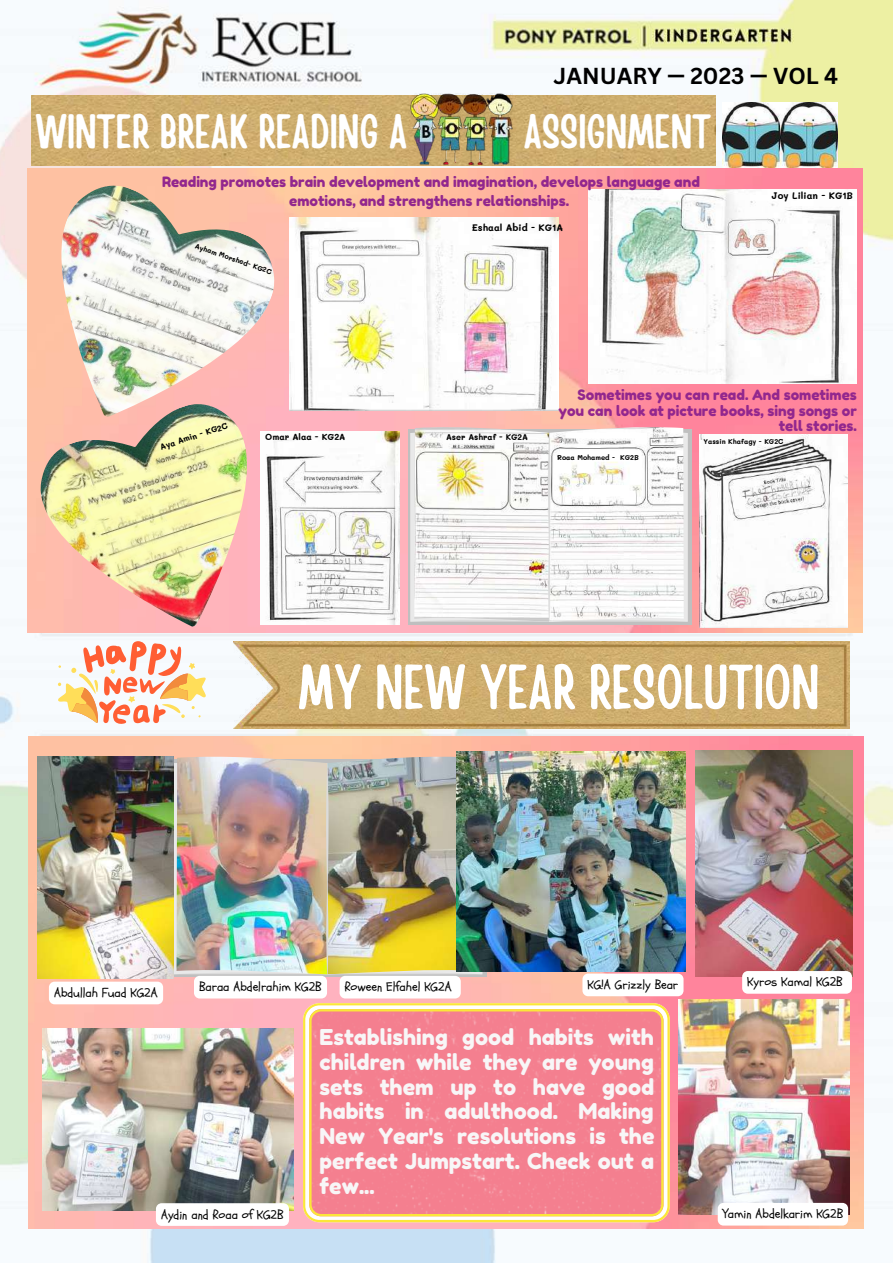
<style>
.page{position:relative;width:893px;height:1264px;background:#fff}
.page>*{position:absolute;margin:0;border:0;box-sizing:border-box;transform-origin:0 0}
.t1{font:62.55px "Handy Casual Condensed";color:#fff}
.t2{font:47.85px "Handy Casual Condensed";color:#fff}
.t3{font:700 22.5px "Canva Sans";color:#000}
.t4{font:21.75px/24.8px "Fredoka One";color:#f8f6f7;text-align:justify}
.t5{font:14.25px/15.8px "Fredoka One";color:#92278e;text-align:right}
.t6{font:12.9px "Schoolbell";color:#000}
.t7{font:700 9.45px "Mali";color:#000}
.t8{font:700 8.85px "Mali";color:#000}
.t9{font:700 8.25px "Mali";color:#000}
.t10{font:700 7.05px "Mali";color:#000}
.t11{font:700 6.9px "Mali";color:#000}
</style>
<div class="page">
<img style="left:0;top:0;width:892px;height:1262px">
<img style="left:32px;top:95px;width:683px;height:71px">
<img style="left:233px;top:641px;width:616px;height:88px">
<img style="left:409px;top:87px;width:103px;height:79px">
<img style="left:28px;top:168px;width:834px;height:465px">
<img style="left:29px;top:736px;width:834px;height:492px">
<img style="left:31px;top:417px;width:246px;height:210px">
<img style="left:31px;top:171px;width:250px;height:246px">
<img style="left:260px;top:432px;width:140px;height:192px">
<img style="left:289px;top:217px;width:269px;height:193px">
<img style="left:696px;top:750px;width:156px;height:226px">
<img style="left:456px;top:751px;width:229px;height:220px">
<img style="left:678px;top:999px;width:171px;height:215px">
<img style="left:43px;top:1028px;width:251px;height:182px">
<img style="left:588px;top:190px;width:268px;height:193px">
<svg style="left:407px;top:430px;width:284px;height:194px;background:#cac3c4"></svg>
<svg style="left:410px;top:430px;width:277px;height:191px"></svg>
<img style="left:699px;top:435px;width:148px;height:192px">
<svg style="left:303px;top:1003px;width:366px;height:219px"></svg>
<svg style="left:309px;top:1009px;width:354px;height:207px;background:#f4838d"></svg>
<svg style="left:58px;top:641px;width:148px;height:83px"></svg>
<img style="left:722px;top:102px;width:115px;height:66px">
<img style="left:172px;top:760px;width:310px;height:238px">
<svg style="left:582px;top:973px;width:101px;height:23px"></svg>
<svg style="left:742px;top:971px;width:109px;height:22px"></svg>
<svg style="left:156px;top:1203px;width:133px;height:22px"></svg>
<svg style="left:717px;top:1202px;width:131px;height:23px"></svg>
<img style="left:38px;top:756px;width:136px;height:222px">
<svg style="left:49px;top:981px;width:114px;height:23px"></svg>
<h3 class="t3" style="left:553px;top:60px;width:286px">JANUARY — 2023 — VOL 4</h3>
<h2 class="t2" style="left:35px;top:100px;width:374px">WINTER BREAK READING A</h2>
<h2 class="t2" style="left:523px;top:100px;width:189px">ASSIGNMENT</h2>
<p class="t5" style="left:162px;top:172px;width:539px;line-height:19px;text-align:center">Reading promotes brain development and imagination, develops language and emotions, and strengthens relationships.</p>
<p class="t10" style="left:197px;top:241px;width:82px;rotate:19deg">Ayham Morshed- KG2C</p>
<p class="t7" style="left:472px;top:221px;width:93px">Eshaal Abid - KG1A</p>
<p class="t7" style="left:771px;top:189px;width:83px">Joy Lilian - KG1B</p>
<p class="t9" style="left:158px;top:441px;width:72px;rotate:-18deg">Aya Amin - KG2C</p>
<p class="t8" style="left:265px;top:431px;width:82px">Omar Alaa - KG2A</p>
<p class="t9" style="left:446px;top:431px;width:83px">Aser Ashraf - KG2A</p>
<p class="t5" style="left:558px;top:386px;width:300px">Sometimes you can read. And sometimes you can look at picture books, sing songs or tell stories.</p>
<p class="t11" style="left:557px;top:452px;width:83px">Roaa Mohamed - KG2B</p>
<p class="t11" style="left:703px;top:436px;width:81px">Yassin Khafagy - KG2C</p>
<h1 class="t1" style="left:298px;top:646px;width:522px">MY NEW YEAR RESOLUTION</h1>
<p class="t6" style="left:54px;top:984px;width:105px">Abdullah Fuad KG2A</p>
<p class="t6" style="left:199px;top:978px;width:124px">Baraa Abdelrahim KG2B</p>
<p class="t6" style="left:345px;top:978px;width:108px">Roween Elfahel KG2A</p>
<p class="t6" style="left:587px;top:976px;width:92px">KG!A Grizzly Bear</p>
<p class="t6" style="left:747px;top:973px;width:97px">Kyros Kamal KG2B</p>
<h3 class="t4" style="left:319px;top:1024px;width:336px">Establishing good habits with children while they are young sets them up to have good habits in adulthood. Making New Year's resolutions is the perfect Jumpstart. Check out a few...</h3>
<p class="t6" style="left:161px;top:1205px;width:124px">Aydin and Roaa of KG2B</p>
<p class="t6" style="left:722px;top:1205px;width:122px">Yamin Abdelkarim KG2B</p>
</div>
